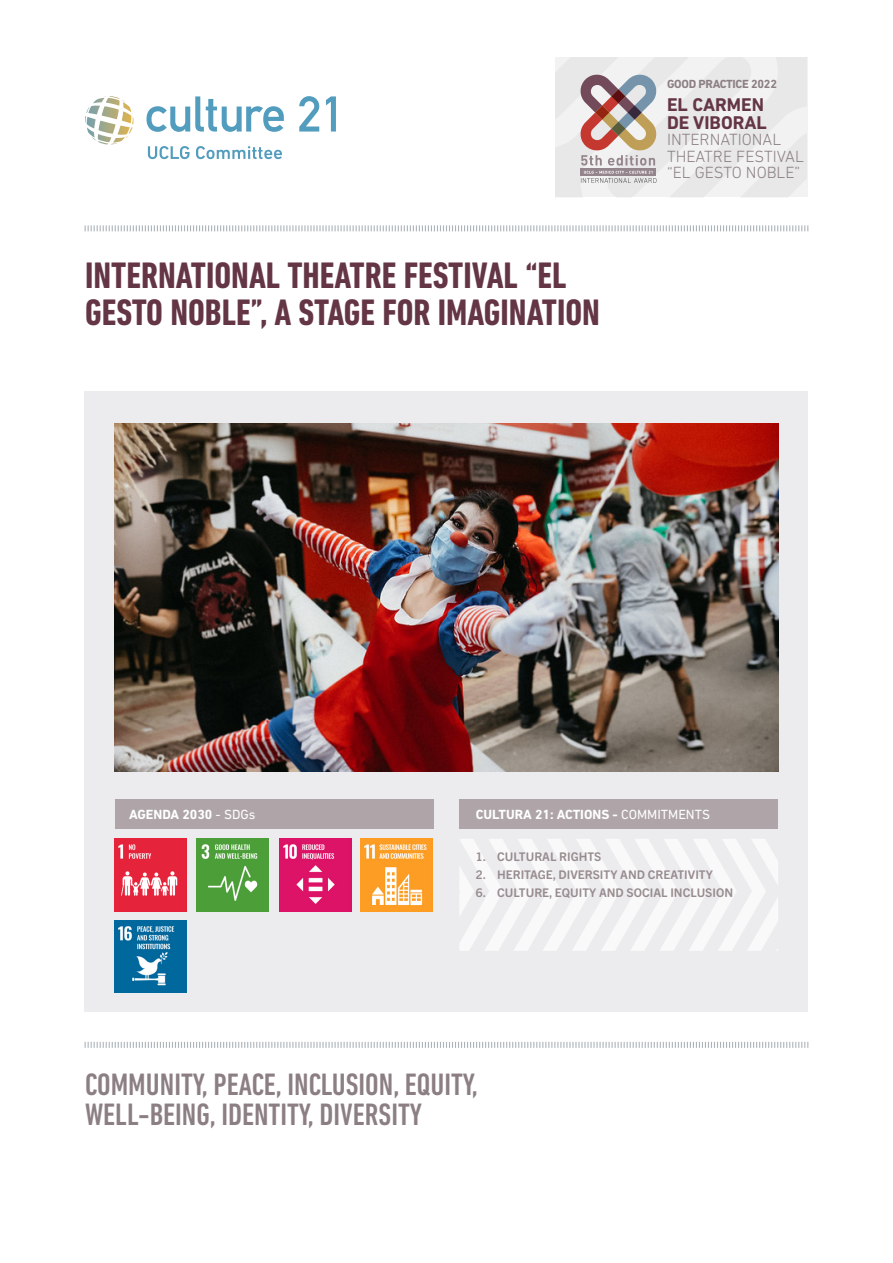
<style>
.page{position:relative;width:893px;height:1263px;background:#fff}
.page>*{position:absolute;margin:0;border:0;box-sizing:border-box;transform-origin:0 0}
.t1{font:700 condensed 37.5px/37.5px "DIN Next LT Pro";color:#643545}
.t2{font:500 condensed 31.5px/30px "DIN Next LT Pro";color:#8c7f83}
.t3{font:700 18.75px/18px "DIN Next LT Pro";color:#643545}
.t4{font:300 16.5px/16.5px "DIN Next LT Pro";color:#8c7f83}
.t5{font:700 13.5px "DIN Next LT Pro";color:#fff}
.t6{font:700 12px "Trade Gothic Next SR Pro";color:#988c8f}
.t7{font:700 12px "DIN Next LT Pro";letter-spacing:-.025em;color:#8c7f83}
.s1{font-weight:400}
</style>
<div class="page">
<svg style="left:148px;top:146px;width:134px;height:13px"></svg>
<svg style="left:146px;top:96px;width:190px;height:36px"></svg>
<svg style="left:85px;top:96px;width:48px;height:28px"></svg>
<svg style="left:555px;top:57px;width:252px;height:140px"></svg>
<div style="left:85px;top:391px;width:723px;height:621px;background:#ececee"></div>
<div style="left:115px;top:799px;width:319px;height:30px;background:#afa5a8"></div>
<div style="left:459px;top:799px;width:319px;height:30px;background:#afa5a8"></div>
<svg style="left:459px;top:839px;width:319px;height:112px"></svg>
<svg style="left:84px;top:225px;width:725px;height:7px"></svg>
<svg style="left:84px;top:1041px;width:725px;height:7px"></svg>
<img style="left:196px;top:839px;width:72px;height:72px">
<img style="left:115px;top:839px;width:72px;height:72px">
<img style="left:279px;top:839px;width:72px;height:72px">
<img style="left:114px;top:423px;width:664px;height:349px">
<img style="left:361px;top:839px;width:72px;height:72px">
<img style="left:114px;top:921px;width:72px;height:72px">
<p class="t1" style="left:85px;top:256px;width:516px">INTERNATIONAL THEATRE FESTIVAL “EL<br>GESTO NOBLE”, A STAGE FOR IMAGINATION</p>
<p class="t7" style="left:667px;top:77px;width:111px">GOOD PRACTICE 2022</p>
<p class="t3" style="left:667px;top:95px;width:101px">EL CARMEN<br>DE VIBORAL</p>
<p class="t4" style="left:667px;top:131px;width:138px">INTERNATIONAL<br>THEATRE FESTIVAL “EL GESTO NOBLE”</p>
<p class="t5" style="left:129px;top:807px;width:128px">AGENDA 2030 <span class="s1">- SDGs</span></p>
<p class="t5" style="left:476px;top:807px;width:236px">CULTURA 21: ACTIONS - <span class="s1">COMMITMENTS</span></p>
<p class="t6" style="left:476px;top:848px;width:127px">1. CULTURAL RIGHTS</p>
<p class="t6" style="left:476px;top:866px;width:239px">2. HERITAGE, DIVERSITY AND CREATIVITY</p>
<p class="t6" style="left:476px;top:884px;width:259px">6. CULTURE, EQUITY AND SOCIAL INCLUSION</p>
<p class="t2" style="left:85px;top:1069px;width:394px">COMMUNITY, PEACE, INCLUSION, EQUITY,<br>WELL-BEING, IDENTITY, DIVERSITY</p>
</div>
